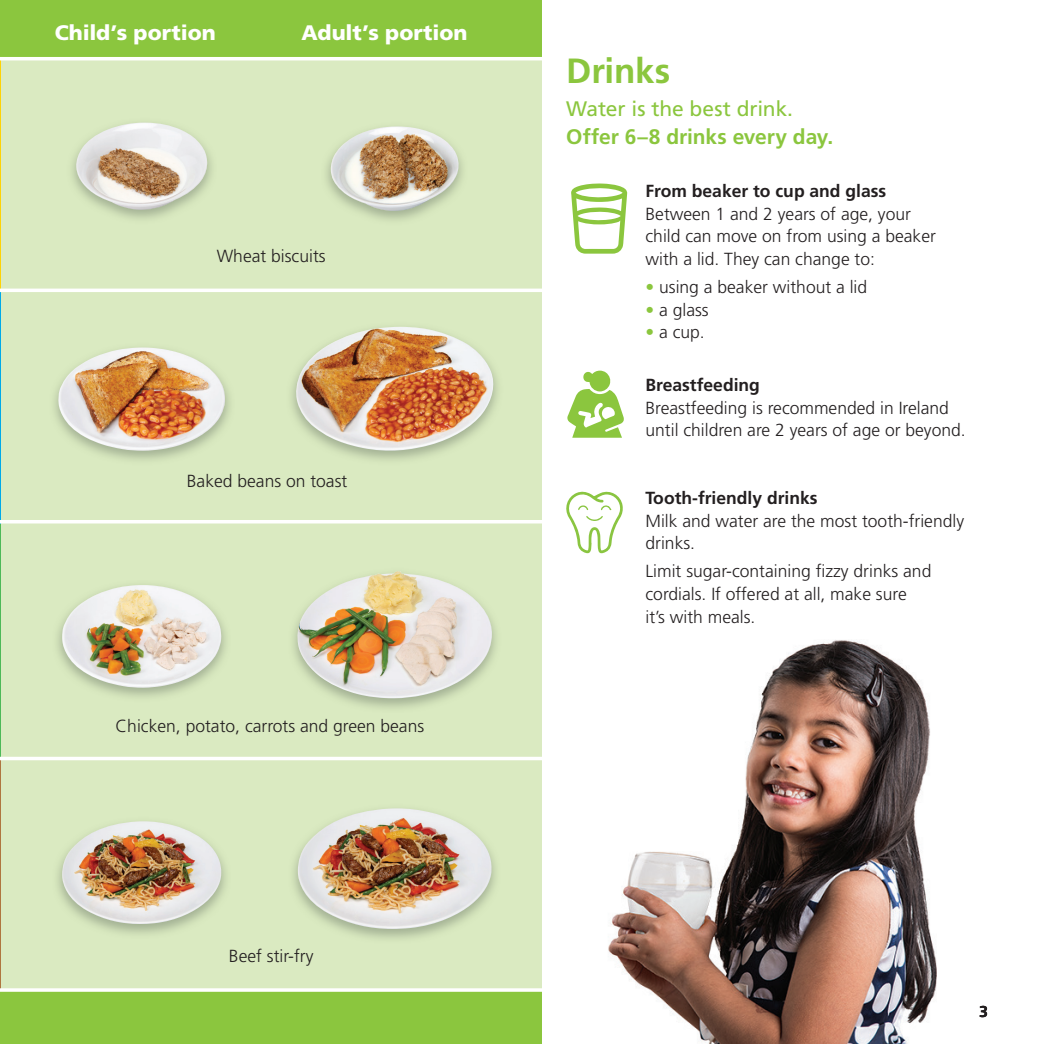
<style>
.page{position:relative;width:1042px;height:1044px;background:#fff}
.page>*{position:absolute;margin:0;border:0;box-sizing:border-box;transform-origin:0 0}
.t1{font:700 35px "Frutiger LT Std";letter-spacing:-.01em;color:#8bc63e}
.t2{font:900 21px "Frutiger LT Std";color:#fff}
.t3{font:700 21px "Frutiger LT Std";letter-spacing:-.005em;color:#8bc63e}
.t4{font:21px "Frutiger LT Std";letter-spacing:-.005em;color:#8bc63e}
.t5{font:300 17.5px/22.8px "Frutiger LT Std";color:#231f20}
.t6{font:700 17.5px "Frutiger LT Std";color:#231f20}
.t7{font:700 15.75px "Frutiger LT Std";color:#231f20}
.s1{color:#8bc63e}
</style>
<div class="page">
<div style="left:0;top:0;width:542px;height:1043px;background:#8bc63e"></div>
<hr style="left:0;top:757px;width:1px;height:233px;background:#af7640">
<hr style="left:0;top:524px;width:1px;height:233px;background:#4db958">
<hr style="left:0;top:291px;width:1px;height:233px;background:#00aae9">
<hr style="left:0;top:58px;width:1px;height:233px;background:#fed304">
<div style="left:1px;top:757px;width:541px;height:233px;background:#daeac1"></div>
<div style="left:1px;top:524px;width:541px;height:233px;background:#daeac1"></div>
<div style="left:1px;top:291px;width:541px;height:233px;background:#daeac1"></div>
<div style="left:1px;top:58px;width:541px;height:233px;background:#daeac1"></div>
<img style="left:608px;top:640px;width:380px;height:403px">
<svg style="left:980px;top:1005px;width:7px;height:12px"></svg>
<hr style="left:0;top:57px;width:552px;height:3px;background:#fff">
<svg style="left:0;top:288px;width:542px;height:4px;background:#f9fbf5"></svg>
<hr style="left:0;top:520px;width:552px;height:3px;background:#fff">
<svg style="left:0;top:756px;width:542px;height:4px;fill:#fff"></svg>
<hr style="left:0;top:988px;width:552px;height:3px;background:#fff">
<svg style="left:567px;top:370px;width:57px;height:68px"></svg>
<svg style="left:571px;top:183px;width:56px;height:71px"></svg>
<svg style="left:566px;top:491px;width:57px;height:62px"></svg>
<img style="left:297px;top:571px;width:195px;height:127px">
<img style="left:331px;top:126px;width:129px;height:85px">
<img style="left:295px;top:327px;width:200px;height:125px">
<img style="left:293px;top:855px;width:203px;height:84px">
<img style="left:298px;top:808px;width:194px;height:120px">
<img style="left:57px;top:623px;width:169px;height:74px">
<img style="left:62px;top:585px;width:160px;height:102px">
<img style="left:72px;top:122px;width:140px;height:97px">
<img style="left:76px;top:123px;width:132px;height:87px">
<img style="left:58px;top:347px;width:167px;height:104px">
<img style="left:62px;top:821px;width:159px;height:103px">
<p class="t2" style="left:55px;top:20px;width:162px">Child’s portion</p>
<p class="t2" style="left:302px;top:20px;width:167px">Adult’s portion</p>
<p class="t5" style="left:217px;top:245px;width:110px">Wheat biscuits</p>
<p class="t5" style="left:187px;top:469px;width:162px">Baked beans on toast</p>
<p class="t5" style="left:116px;top:715px;width:310px">Chicken, potato, carrots and green beans</p>
<p class="t5" style="left:229px;top:945px;width:86px">Beef stir-fry</p>
<h1 class="t1" style="left:566px;top:50px;width:106px">Drinks</h1>
<p class="t4" style="left:566px;top:97px;width:228px">Water is the best drink.</p>
<p class="t3" style="left:566px;top:125px;width:269px">Offer 6–8 drinks every day.</p>
<p class="t6" style="left:646px;top:180px;width:242px">From beaker to cup and glass</p>
<p class="t5" style="left:646px;top:202px;width:292px">Between 1 and 2 years of age, your child can move on from using a beaker with a lid. They can change to:</p>
<p class="t5" style="left:646px;top:275px;width:223px"><span class="s1">•</span> using a beaker without a lid</p>
<p class="t5" style="left:646px;top:298px;width:65px"><span class="s1">•</span> a glass</p>
<p class="t5" style="left:646px;top:321px;width:61px"><span class="s1">•</span> a cup.</p>
<p class="t6" style="left:646px;top:374px;width:116px">Breastfeeding</p>
<p class="t5" style="left:646px;top:396px;width:322px">Breastfeeding is recommended in Ireland until children are 2 years of age or beyond.</p>
<p class="t6" style="left:646px;top:487px;width:174px">Tooth-friendly drinks</p>
<p class="t5" style="left:646px;top:509px;width:320px">Milk and water are the most tooth-friendly drinks.</p>
<p class="t5" style="left:646px;top:560px;width:287px">Limit sugar-containing fizzy drinks and cordials. If offered at all, make sure<br>it’s with meals.</p>
<p class="t7" style="left:979px;top:1002px;width:10px">3</p>
</div>
